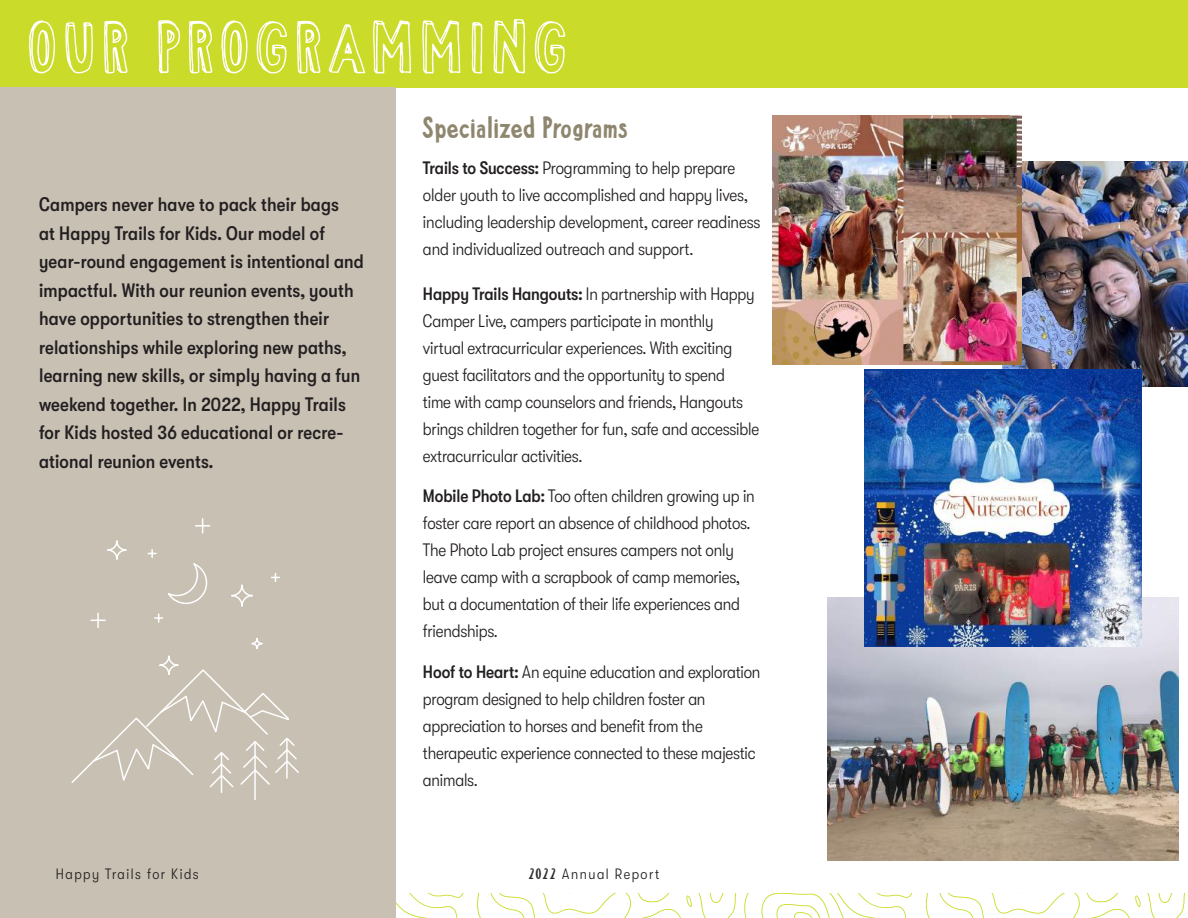
<style>
.page{position:relative;width:1188px;height:918px;background:#fff}
.page>*{position:absolute;margin:0;border:0;box-sizing:border-box;transform-origin:0 0}
.t1{font:700 27px "Stackup";letter-spacing:-.005em;color:#8e866e}
.t2{font:500 condensed 19.5px/28.5px "GT Walsheim Pro";letter-spacing:.01em;color:#231f20}
.t3{font:300 condensed 18px/27px "GT Walsheim Pro";letter-spacing:-.01em;color:#231f20}
.t4{font:300 condensed 15px "GT Walsheim Pro";letter-spacing:.1em;color:#231f20}
.s1{font-weight:500}
.s2{font-family:"Pine Forest Press";font-weight:400;font-stretch:normal}
</style>
<div class="page">
<div style="left:0;top:0;width:1188px;height:88px;background:#cbdb2a"></div>
<svg style="left:29px;top:20px;width:26px;height:53px"></svg>
<svg style="left:65px;top:22px;width:28px;height:51px"></svg>
<svg style="left:104px;top:21px;width:23px;height:52px"></svg>
<svg style="left:158px;top:20px;width:22px;height:54px"></svg>
<svg style="left:189px;top:21px;width:23px;height:52px"></svg>
<svg style="left:221px;top:20px;width:27px;height:53px"></svg>
<svg style="left:257px;top:21px;width:30px;height:53px"></svg>
<svg style="left:297px;top:21px;width:23px;height:52px"></svg>
<svg style="left:329px;top:24px;width:36px;height:49px"></svg>
<svg style="left:373px;top:20px;width:38px;height:54px"></svg>
<svg style="left:422px;top:20px;width:38px;height:54px"></svg>
<svg style="left:472px;top:22px;width:11px;height:51px"></svg>
<svg style="left:494px;top:19px;width:31px;height:54px"></svg>
<svg style="left:535px;top:21px;width:30px;height:53px"></svg>
<svg style="left:396px;top:893px;width:789px;height:25px"></svg>
<div style="left:0;top:88px;width:396px;height:830px;background:#c7c0b3"></div>
<hr style="left:254px;top:742px;width:2px;height:57px;background:#fff">
<hr style="left:221px;top:753px;width:1px;height:39px;background:#fff">
<svg style="left:71px;top:518px;width:228px;height:271px"></svg>
<img style="left:827px;top:597px;width:351px;height:263px">
<img style="left:1003px;top:162px;width:185px;height:225px">
<img style="left:773px;top:116px;width:249px;height:249px">
<img style="left:864px;top:369px;width:277px;height:277px">
<p class="t2" style="left:39px;top:190px;width:326px">Campers never have to pack their bags<br>at Happy Trails for Kids. Our model of year-round engagement is intentional and impactful. With our reunion events, youth have opportunities to strengthen their relationships while exploring new paths, learning new skills, or simply having a fun weekend together. In 2022, Happy Trails for Kids hosted 36 educational or recre&shy;ational reunion events.</p>
<h1 class="t1" style="left:423px;top:114px;width:207px">Specialized Programs</h1>
<p class="t3" style="left:423px;top:154px;width:339px"><span class="s1">Trails to Success:</span> Programming to help prepare older youth to live accomplished and happy lives, including leadership development, career readiness and individualized outreach and support.</p>
<p class="t3" style="left:423px;top:280px;width:338px"><span class="s1">Happy Trails Hangouts:</span> In partnership with Happy Camper Live, campers participate in monthly virtual extracurricular experiences. With exciting guest facilitators and the opportunity to spend<br>time with camp counselors and friends, Hangouts brings children together for fun, safe and accessible extracurricular activities.</p>
<p class="t3" style="left:423px;top:483px;width:333px"><span class="s1">Mobile Photo Lab:</span> Too often children growing up in foster care report an absence of childhood photos.<br>The Photo Lab project ensures campers not only leave camp with a scrapbook of camp memories, but a documentation of their life experiences and friendships.</p>
<p class="t3" style="left:423px;top:658px;width:339px"><span class="s1">Hoof to Heart:</span> An equine education and exploration program designed to help children foster an appreciation to horses and benefit from the therapeutic experience connected to these majestic animals.</p>
<p class="t4" style="left:56px;top:865px;width:144px">Happy Trails for Kids</p>
<p class="t4" style="left:529px;top:865px;width:132px"><span class="s2">2022</span> Annual Report</p>
</div>
